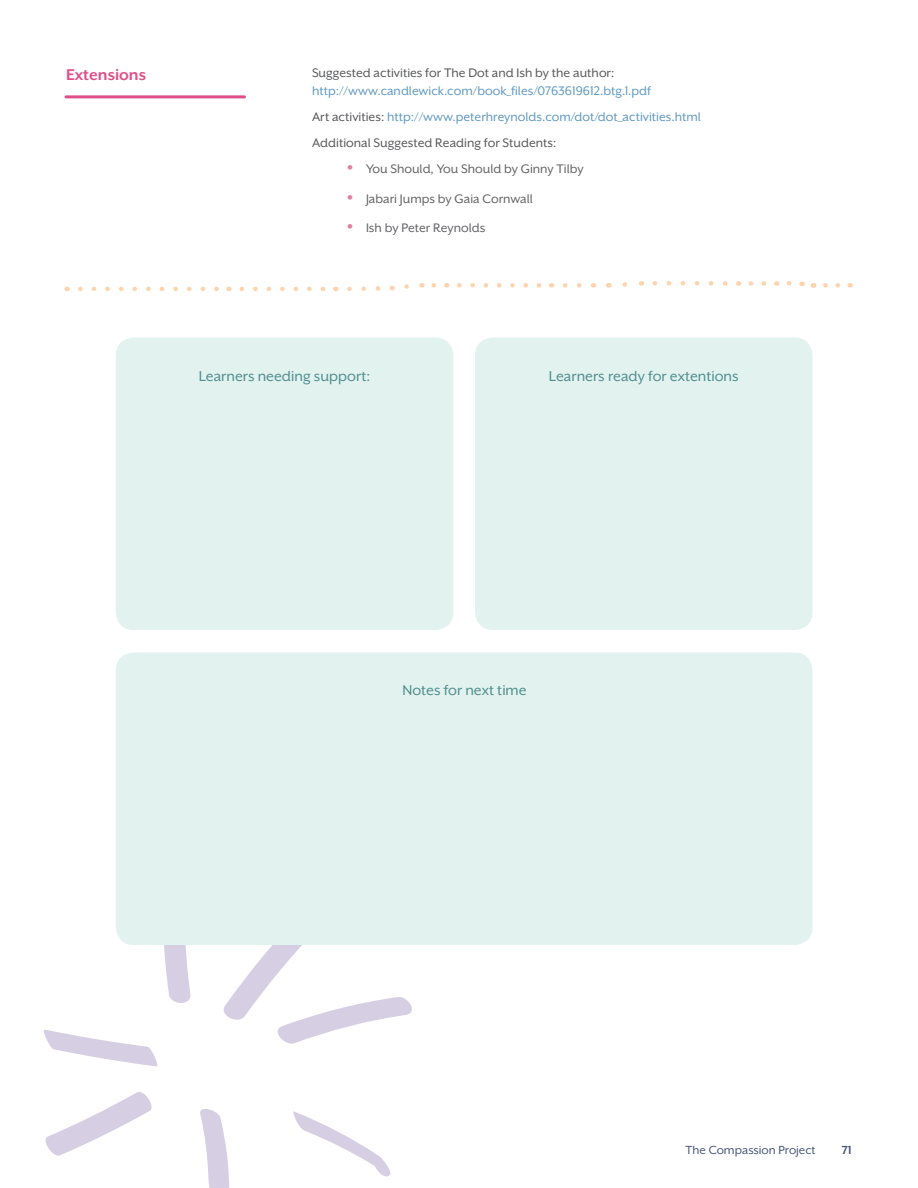
<style>
.page{position:relative;width:918px;height:1188px;background:#fff}
.page>*{position:absolute;margin:0;border:0;box-sizing:border-box;transform-origin:0 0}
.t1{font:700 18px "Mr Eaves XL San OT";color:#df4f88}
.t2{font:16.5px "Mr Eaves XL San OT";color:#508e8d}
.t3{font:14.25px/26.2px "Mr Eaves XL San OT";color:#6099c1}
.t4{font:14.25px "Mr Eaves XL San OT";color:#636366}
.t5{font:14.25px "Mr Eaves XL San OT";color:#57585a}
.t6{font:13.5px "Mr Eaves XL San OT";color:#495777}
.t7{font:700 13.5px "Mr Eaves XL San OT";color:#495777}
.s1{color:#57585a}
.s2{font-size:30px;color:#e67ea0}
</style>
<div class="page">
<svg style="left:164px;top:945px;width:27px;height:58px"></svg>
<svg style="left:223px;top:945px;width:189px;height:99px"></svg>
<svg style="left:293px;top:1111px;width:98px;height:65px"></svg>
<svg style="left:200px;top:1109px;width:29px;height:79px"></svg>
<svg style="left:45px;top:1092px;width:107px;height:64px"></svg>
<svg style="left:44px;top:1030px;width:114px;height:36px"></svg>
<hr style="left:66px;top:95px;width:178px;height:3px;background:#df4f88">
<div style="left:116px;top:338px;width:337px;height:292px;background:#e1f2ef;border-radius:18px"></div>
<div style="left:116px;top:653px;width:697px;height:292px;background:#e1f2ef;border-radius:18px"></div>
<div style="left:475px;top:338px;width:338px;height:292px;background:#e1f2ef;border-radius:18px"></div>
<svg style="left:80px;top:287px;width:139px;height:4px"></svg>
<svg style="left:242px;top:287px;width:83px;height:4px"></svg>
<svg style="left:459px;top:283px;width:83px;height:5px"></svg>
<svg style="left:565px;top:283px;width:17px;height:5px"></svg>
<svg style="left:347px;top:285px;width:46px;height:6px"></svg>
<svg style="left:404px;top:283px;width:18px;height:6px"></svg>
<svg style="left:431px;top:283px;width:16px;height:5px"></svg>
<svg style="left:593px;top:283px;width:19px;height:5px"></svg>
<svg style="left:622px;top:281px;width:20px;height:6px"></svg>
<svg style="left:652px;top:281px;width:87px;height:5px"></svg>
<svg style="left:748px;top:281px;width:29px;height:5px"></svg>
<svg style="left:786px;top:281px;width:65px;height:7px"></svg>
<p class="t1" style="left:66px;top:66px;width:82px">Extensions</p>
<p class="t5" style="left:312px;top:66px;width:304px">Suggested activities for The Dot and Ish by the author:</p>
<p class="t3" style="left:312px;top:77px;width:390px">http://www.candlewick.com/book_files/0763619612.btg.1.pdf<br><span class="s1">Art activities:</span> http://www.peterhreynolds.com/dot/dot_activities.html<br><span class="s1">Additional Suggested Reading for Students:</span></p>
<p class="t4" style="left:346px;top:162px;width:239px"><span class="s2">•</span> You Should, You Should by Ginny Tilby</p>
<p class="t4" style="left:346px;top:191px;width:188px"><span class="s2">•</span> Jabari Jumps by Gaia Cornwall</p>
<p class="t4" style="left:346px;top:220px;width:140px"><span class="s2">•</span> Ish by Peter Reynolds</p>
<p class="t2" style="left:199px;top:368px;width:173px">Learners needing support:</p>
<p class="t2" style="left:549px;top:368px;width:191px">Learners ready for extentions</p>
<p class="t2" style="left:402px;top:682px;width:126px">Notes for next time</p>
<p class="t6" style="left:686px;top:1143px;width:132px">The Compassion Project</p>
<p class="t7" style="left:842px;top:1143px;width:12px">71</p>
</div>
